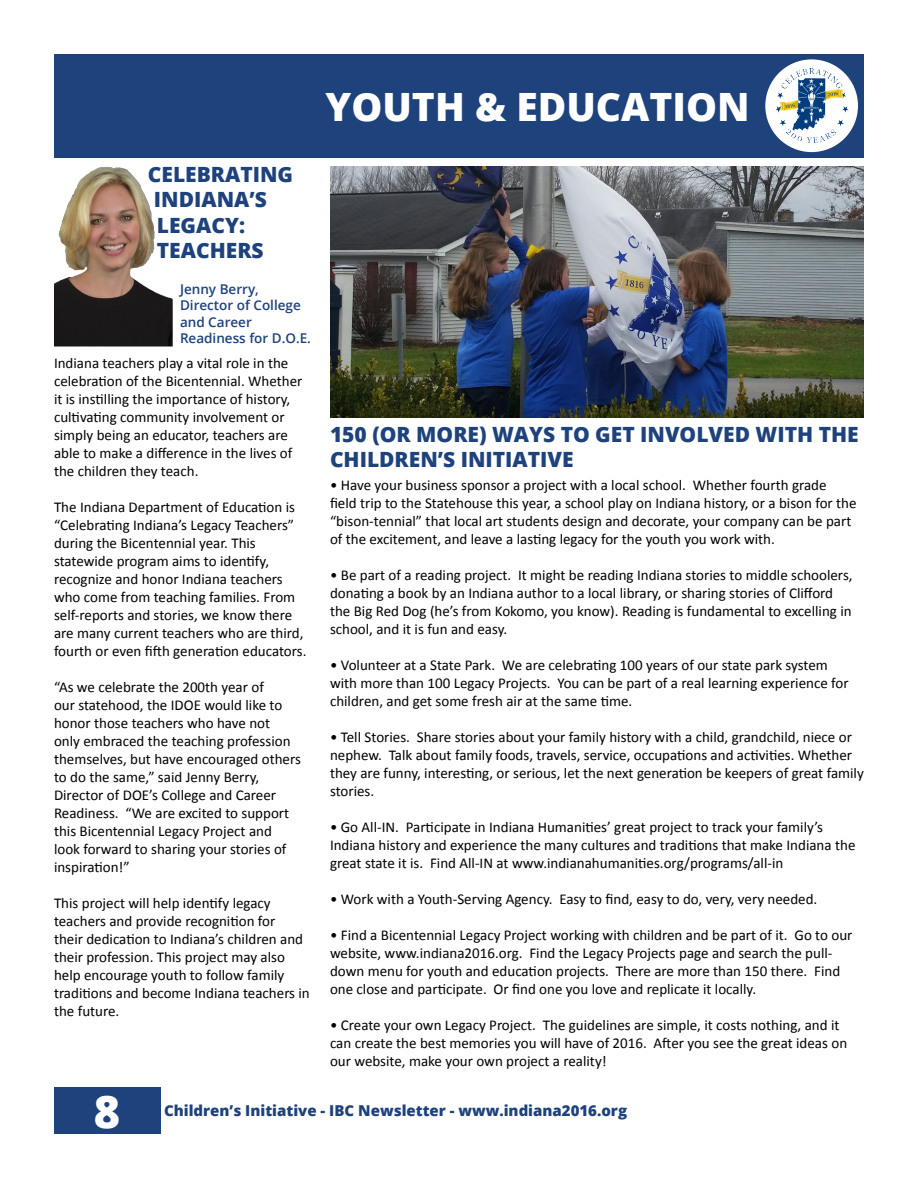
<style>
.page{position:relative;width:918px;height:1188px;background:#fff}
.page>*{position:absolute;margin:0;border:0;box-sizing:border-box;transform-origin:0 0}
.t1{font:800 45px "Open Sans";color:#fff}
.t2{font:800 39px "Open Sans";color:#fff}
.t3{font:800 21px/25.2px "Open Sans";color:#1e427c}
.t4{font:15px/18px "Calibri";color:#000}
.t5{font:800 15px "Open Sans";color:#1e427c}
.t6{font:600 13.5px/16.2px "Open Sans";color:#1e427c}
</style>
<div class="page">
<div style="left:54px;top:1087px;width:106px;height:47px;background:#1e427c"></div>
<div style="left:54px;top:54px;width:810px;height:104px;background:#1e427c"></div>
<div style="left:765px;top:59px;width:93px;height:93px;background:#fff;border-radius:50%"></div>
<img style="left:776px;top:69px;width:73px;height:73px">
<img style="left:54px;top:166px;width:119px;height:180px">
<img style="left:330px;top:166px;width:534px;height:252px">
<h2 class="t2" style="left:325px;top:77px;width:426px">YOUTH &amp; EDUCATION</h2>
<h3 class="t3" style="left:148px;top:161px;width:147px">CELEBRATING<br>INDIANA’S<br>LEGACY:<br>TEACHERS</h3>
<p class="t6" style="left:180px;top:281px;width:132px">Jenny Berry,<br>Director of College and Career<br>Readiness for D.O.E.</p>
<p class="t4" style="left:54px;top:354px;width:250px">Indiana teachers play a vital role in the celebration of the Bicentennial. Whether it is instilling the importance of history, cultivating community involvement or simply being an educator, teachers are able to make a difference in the lives of the children they teach.</p>
<p class="t4" style="left:54px;top:498px;width:254px">The Indiana Department of Education is “Celebrating Indiana’s Legacy Teachers” during the Bicentennial year. This statewide program aims to identify, recognize and honor Indiana teachers who come from teaching families. From self-reports and stories, we know there are many current teachers who are third, fourth or even fifth generation educators.</p>
<p class="t4" style="left:54px;top:678px;width:248px">“As we celebrate the 200th year of<br>our statehood, the IDOE would like to honor those teachers who have not<br>only embraced the teaching profession themselves, but have encouraged others to do the same,” said Jenny Berry, Director of DOE’s College and Career Readiness. “We are excited to support this Bicentennial Legacy Project and look forward to sharing your stories of inspiration!”</p>
<p class="t4" style="left:54px;top:894px;width:257px">This project will help identify legacy teachers and provide recognition for<br>their dedication to Indiana’s children and their profession. This project may also help encourage youth to follow family traditions and become Indiana teachers in the future.</p>
<h3 class="t3" style="left:330px;top:421px;width:530px">150 (OR MORE) WAYS TO GET INVOLVED WITH THE<br>CHILDREN’S INITIATIVE</h3>
<p class="t4" style="left:330px;top:476px;width:528px">• Have your business sponsor a project with a local school. Whether fourth grade field trip to the Statehouse this year, a school play on Indiana history, or a bison for the “bison-tennial” that local art students design and decorate, your company can be part of the excitement, and leave a lasting legacy for the youth you work with.</p>
<p class="t4" style="left:330px;top:566px;width:524px">• Be part of a reading project. It might be reading Indiana stories to middle schoolers, donating a book by an Indiana author to a local library, or sharing stories of Clifford the Big Red Dog (he’s from Kokomo, you know). Reading is fundamental to excelling in school, and it is fun and easy.</p>
<p class="t4" style="left:330px;top:656px;width:520px">• Volunteer at a State Park. We are celebrating 100 years of our state park system with more than 100 Legacy Projects. You can be part of a real learning experience for children, and get some fresh air at the same time.</p>
<p class="t4" style="left:330px;top:728px;width:535px">• Tell Stories. Share stories about your family history with a child, grandchild, niece or nephew. Talk about family foods, travels, service, occupations and activities. Whether they are funny, interesting, or serious, let the next generation be keepers of great family stories.</p>
<p class="t4" style="left:330px;top:818px;width:527px">• Go All-IN. Participate in Indiana Humanities’ great project to track your family’s<br>Indiana history and experience the many cultures and traditions that make Indiana the great state it is. Find All-IN at www.indianahumanities.org/programs/all-in</p>
<p class="t4" style="left:330px;top:890px;width:489px">• Work with a Youth-Serving Agency. Easy to find, easy to do, very, very needed.</p>
<p class="t4" style="left:330px;top:926px;width:524px">• Find a Bicentennial Legacy Project working with children and be part of it. Go to our website, www.indiana2016.org. Find the Legacy Projects page and search the pull&shy;down menu for youth and education projects. There are more than 150 there. Find one close and participate. Or find one you love and replicate it locally.</p>
<p class="t4" style="left:330px;top:1016px;width:519px">• Create your own Legacy Project. The guidelines are simple, it costs nothing, and it can create the best memories you will have of 2016. After you see the great ideas on our website, make your own project a reality!</p>
<h1 class="t1" style="left:94px;top:1077px;width:28px">8</h1>
<p class="t5" style="left:164px;top:1099px;width:465px">Children’s Initiative - IBC Newsletter - www.indiana2016.org</p>
</div>
